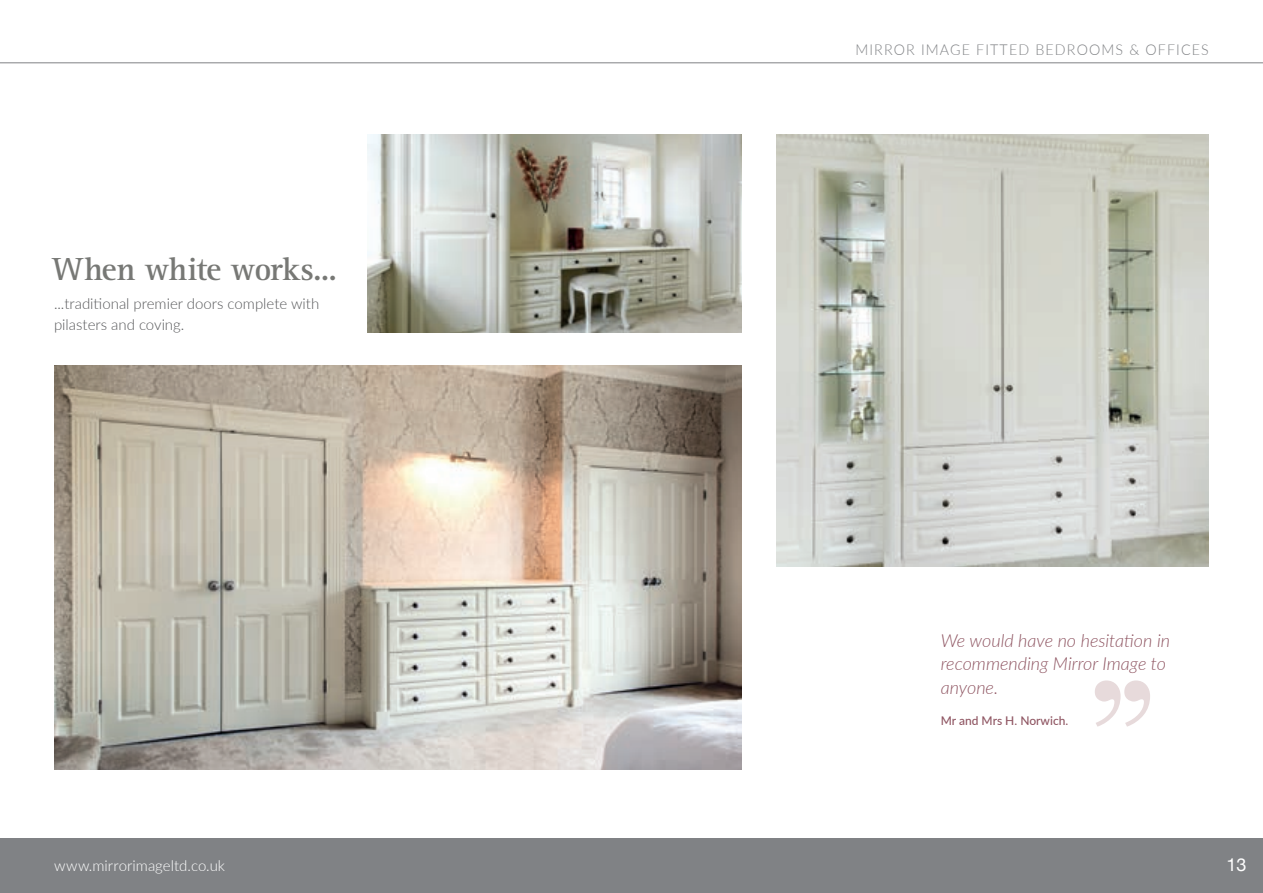
<style>
.page{position:relative;width:1263px;height:893px;background:#fff}
.page>*{position:absolute;margin:0;border:0;box-sizing:border-box;transform-origin:0 0}
.t1{font:700 33px "Rotis Serif";letter-spacing:-.025em;color:#777875}
.t2{font:italic 300 18px/24px "Lato";color:#8f5562}
.t3{font:18px "Helvetica Neue";color:#fff}
.t4{font:300 15px/21px "Lato";color:#57585a}
.t5{font:300 15px "Lato";letter-spacing:.08em;color:#808285;scale:.95 1}
.t6{font:300 15px "Lato";color:#fff}
.t7{font:500 12px "Lato";color:#8f5562}
</style>
<div class="page">
<hr style="left:0;top:62px;width:1263px;height:1px;background:#808285">
<img style="left:368px;top:134px;width:374px;height:198px">
<img style="left:54px;top:366px;width:687px;height:404px">
<img style="left:776px;top:134px;width:433px;height:432px">
<svg style="left:1095px;top:680px;width:55px;height:47px"></svg>
<div style="left:0;top:839px;width:1263px;height:54px;background:#808285"></div>
<h1 class="t1" style="left:52px;top:250px;width:286px">When white works...</h1>
<p class="t4" style="left:54px;top:293px;width:267px">...traditional premier doors complete with pilasters and coving.</p>
<p class="t5" style="left:855px;top:39px;width:374px">MIRROR IMAGE FITTED BEDROOMS &amp; OFFICES</p>
<p class="t2" style="left:941px;top:627px;width:231px">We would have no hesitation in recommending Mirror Image to anyone.</p>
<p class="t7" style="left:941px;top:711px;width:129px">Mr and Mrs H. Norwich.</p>
<p class="t6" style="left:54px;top:855px;width:173px">www.mirrorimageltd.co.uk</p>
<p class="t3" style="left:1226px;top:851px;width:22px">13</p>
</div>
